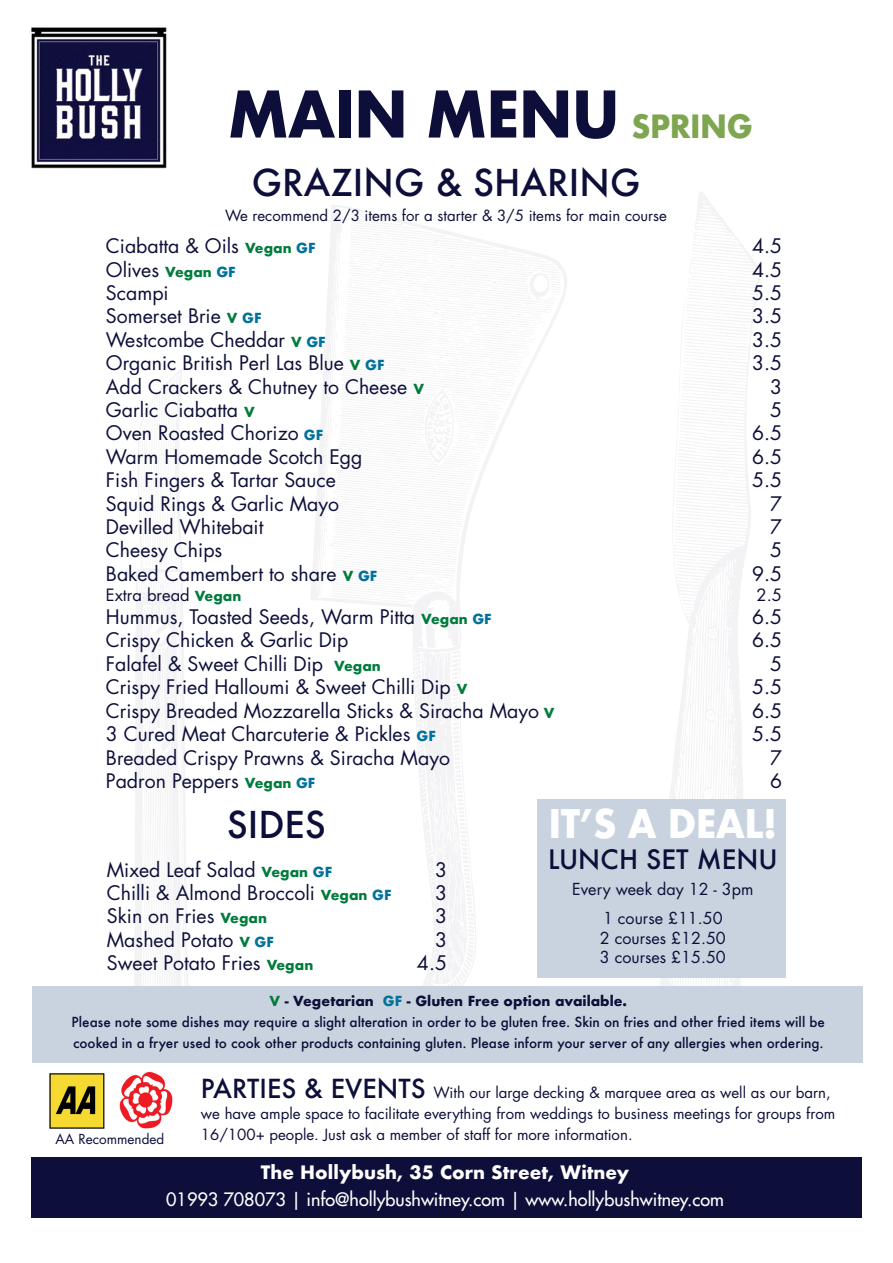
<style>
.page{position:relative;width:893px;height:1263px;background:#fff}
.page>*{position:absolute;margin:0;border:0;box-sizing:border-box;transform-origin:0 0}
.t1{font:700 62.4px "Futura";letter-spacing:-.02em;color:#0d0e39;scale:.95 1}
.t2{font:700 38.4px "Futura";letter-spacing:-.02em;color:#fff;scale:.95 1}
.t3{font:500 36px "Futura";color:#0d0e39}
.t4{font:500 25.95px "Futura";color:#0d0e39}
.t5{font:19.5px "Futura";color:#0d0e39}
.t6{font:18px "Futura";color:#fff}
.t7{font:700 18px "Futura";color:#fff}
.t8{font:16.5px "Futura";color:#0d0e39}
.t9{font:16.05px/19.8px "Futura";color:#0d0e39}
.t10{font:15px/21px "Futura";color:#0d0e39}
.t11{font:500 13.5px/21px "Futura";color:#0d0e39;text-align:center}
.t12{font:13.5px "Futura";color:#0d0e39}
.s1{font-size:31.2px;color:#7ea651}
.s2{font-weight:700;font-size:13.5px;color:#007b3c}
.s3{font-weight:700;font-size:13.5px;color:#00719c}
.s4{font-weight:700;color:#007b3c}
.s5{font-weight:700}
.s6{font-weight:700;color:#00719c}
.s7{font-weight:500;font-size:25.5px}
</style>
<div class="page">
<svg style="left:311px;top:205px;width:256px;height:781px"></svg>
<svg style="left:135px;top:370px;width:53px;height:616px"></svg>
<svg style="left:661px;top:192px;width:100px;height:794px"></svg>
<div style="left:31px;top:1157px;width:831px;height:61px;background:#0d0e39"></div>
<img style="left:31px;top:27px;width:136px;height:142px">
<div style="left:537px;top:799px;width:249px;height:179px;background:#c9d3df"></div>
<img style="left:49px;top:1071px;width:124px;height:58px">
<div style="left:33px;top:986px;width:830px;height:77px;background:#c9d3df"></div>
<p class="t1" style="left:228px;top:69px;width:554px">MAIN MENU <span class="s1">SPRING</span></p>
<p class="t3" style="left:252px;top:157px;width:390px">GRAZING &amp; SHARING</p>
<p class="t5" style="left:106px;top:234px;width:211px">Ciabatta &amp; Oils <span class="s2">Vegan</span> <span class="s3">GF</span></p>
<p class="t5" style="left:752px;top:234px;width:32px">4.5</p>
<p class="t5" style="left:106px;top:257px;width:131px">Olives <span class="s2">Vegan</span> <span class="s3">GF</span></p>
<p class="t5" style="left:752px;top:257px;width:32px">4.5</p>
<p class="t5" style="left:106px;top:280px;width:64px">Scampi</p>
<p class="t5" style="left:752px;top:280px;width:32px">5.5</p>
<p class="t5" style="left:106px;top:304px;width:157px">Somerset Brie <span class="s2">V</span> <span class="s3">GF</span></p>
<p class="t5" style="left:752px;top:304px;width:32px">3.5</p>
<p class="t5" style="left:106px;top:327px;width:221px">Westcombe Cheddar <span class="s2">V</span> <span class="s3">GF</span></p>
<p class="t5" style="left:752px;top:327px;width:32px">3.5</p>
<p class="t5" style="left:106px;top:351px;width:280px">Organic British Perl Las Blue <span class="s2">V</span> <span class="s3">GF</span></p>
<p class="t5" style="left:752px;top:351px;width:32px">3.5</p>
<p class="t5" style="left:106px;top:374px;width:320px">Add Crackers &amp; Chutney to Cheese <span class="s2">V</span></p>
<p class="t5" style="left:770px;top:374px;width:14px">3</p>
<p class="t5" style="left:106px;top:397px;width:150px">Garlic Ciabatta <span class="s2">V</span></p>
<p class="t5" style="left:770px;top:397px;width:14px">5</p>
<p class="t5" style="left:106px;top:421px;width:219px">Oven Roasted Chorizo <span class="s3">GF</span></p>
<p class="t5" style="left:752px;top:421px;width:32px">6.5</p>
<p class="t5" style="left:106px;top:444px;width:258px">Warm Homemade Scotch Egg</p>
<p class="t5" style="left:752px;top:444px;width:32px">6.5</p>
<p class="t5" style="left:106px;top:468px;width:231px">Fish Fingers &amp; Tartar Sauce</p>
<p class="t5" style="left:752px;top:468px;width:32px">5.5</p>
<p class="t5" style="left:106px;top:491px;width:235px">Squid Rings &amp; Garlic Mayo</p>
<p class="t5" style="left:770px;top:491px;width:14px">7</p>
<p class="t5" style="left:106px;top:514px;width:159px">Devilled Whitebait</p>
<p class="t5" style="left:770px;top:514px;width:14px">7</p>
<p class="t5" style="left:106px;top:538px;width:118px">Cheesy Chips</p>
<p class="t5" style="left:770px;top:538px;width:14px">5</p>
<p class="t5" style="left:106px;top:561px;width:273px">Baked Camembert to share <span class="s2">V</span> <span class="s3">GF</span></p>
<p class="t5" style="left:752px;top:561px;width:32px">9.5</p>
<p class="t8" style="left:106px;top:584px;width:137px">Extra bread <span class="s2">Vegan</span></p>
<p class="t8" style="left:757px;top:584px;width:27px">2.5</p>
<p class="t5" style="left:106px;top:604px;width:387px">Hummus, Toasted Seeds, Warm Pitta <span class="s2">Vegan</span> <span class="s3">GF</span></p>
<p class="t5" style="left:752px;top:604px;width:32px">6.5</p>
<p class="t5" style="left:106px;top:628px;width:244px">Crispy Chicken &amp; Garlic Dip</p>
<p class="t5" style="left:752px;top:628px;width:32px">6.5</p>
<p class="t5" style="left:106px;top:651px;width:276px">Falafel &amp; Sweet Chilli Dip <span class="s2">Vegan</span></p>
<p class="t5" style="left:770px;top:651px;width:14px">5</p>
<p class="t5" style="left:106px;top:675px;width:363px">Crispy Fried Halloumi &amp; Sweet Chilli Dip <span class="s2">V</span></p>
<p class="t5" style="left:752px;top:675px;width:32px">5.5</p>
<p class="t5" style="left:106px;top:698px;width:450px">Crispy Breaded Mozzarella Sticks &amp; Siracha Mayo <span class="s2">V</span></p>
<p class="t5" style="left:752px;top:698px;width:32px">6.5</p>
<p class="t5" style="left:106px;top:721px;width:331px">3 Cured Meat Charcuterie &amp; Pickles <span class="s3">GF</span></p>
<p class="t5" style="left:752px;top:721px;width:32px">5.5</p>
<p class="t5" style="left:106px;top:745px;width:346px">Breaded Crispy Prawns &amp; Siracha Mayo</p>
<p class="t5" style="left:770px;top:745px;width:14px">7</p>
<p class="t5" style="left:106px;top:768px;width:211px">Padron Peppers <span class="s2">Vegan</span> <span class="s3">GF</span></p>
<p class="t5" style="left:770px;top:768px;width:14px">6</p>
<p class="t10" style="left:225px;top:205px;width:443px">We recommend 2/3 items for a starter &amp; 3/5 items for main course</p>
<p class="t3" style="left:227px;top:800px;width:101px">SIDES</p>
<p class="t5" style="left:107px;top:858px;width:227px">Mixed Leaf Salad <span class="s2">Vegan</span> <span class="s3">GF</span></p>
<p class="t5" style="left:435px;top:858px;width:14px">3</p>
<p class="t5" style="left:107px;top:880px;width:286px">Chilli &amp; Almond Broccoli <span class="s2">Vegan</span> <span class="s3">GF</span></p>
<p class="t5" style="left:435px;top:880px;width:14px">3</p>
<p class="t5" style="left:107px;top:903px;width:162px">Skin on Fries <span class="s2">Vegan</span></p>
<p class="t5" style="left:435px;top:903px;width:14px">3</p>
<p class="t5" style="left:107px;top:927px;width:169px">Mashed Potato <span class="s2">V</span> <span class="s3">GF</span></p>
<p class="t5" style="left:435px;top:927px;width:14px">3</p>
<p class="t5" style="left:107px;top:950px;width:208px">Sweet Potato Fries <span class="s2">Vegan</span></p>
<p class="t5" style="left:417px;top:950px;width:32px">4.5</p>
<p class="t2" style="left:549px;top:795px;width:242px">IT’S A DEAL!</p>
<p class="t4" style="left:548px;top:841px;width:231px">LUNCH SET MENU</p>
<p class="t9" style="left:572px;top:879px;width:183px">Every week day 12 - 3pm</p>
<p class="t9" style="left:600px;top:908px;width:128px">1 course £11.50<br>2 courses £12.50</p>
<p class="t9" style="left:600px;top:948px;width:128px">3 courses £15.50</p>
<p class="t11" style="left:72px;top:990px;width:755px"><span class="s4">V</span> <span class="s5">- Vegetarian</span> <span class="s6">GF</span> <span class="s5">- Gluten Free option available.<br></span>Please note some dishes may require a slight alteration in order to be gluten free. Skin on fries and other fried items will be cooked in a fryer used to cook other products containing gluten. Please inform your server of any allergies when ordering.</p>
<p class="t10" style="left:201px;top:1082px;width:636px"><span class="s7">PARTIES &amp; EVENTS</span> With our large decking &amp; marquee area as well as our barn, we have ample space to facilitate everything from weddings to business meetings for groups from</p>
<p class="t12" style="left:55px;top:1130px;width:110px">AA Recommended</p>
<p class="t10" style="left:201px;top:1124px;width:433px">16/100+ people. Just ask a member of staff for more information.</p>
<p class="t7" style="left:261px;top:1159px;width:370px">The Hollybush, 35 Corn Street, Witney</p>
<p class="t6" style="left:166px;top:1188px;width:559px">01993 708073 | info@hollybushwitney.com | www.hollybushwitney.com</p>
</div>
